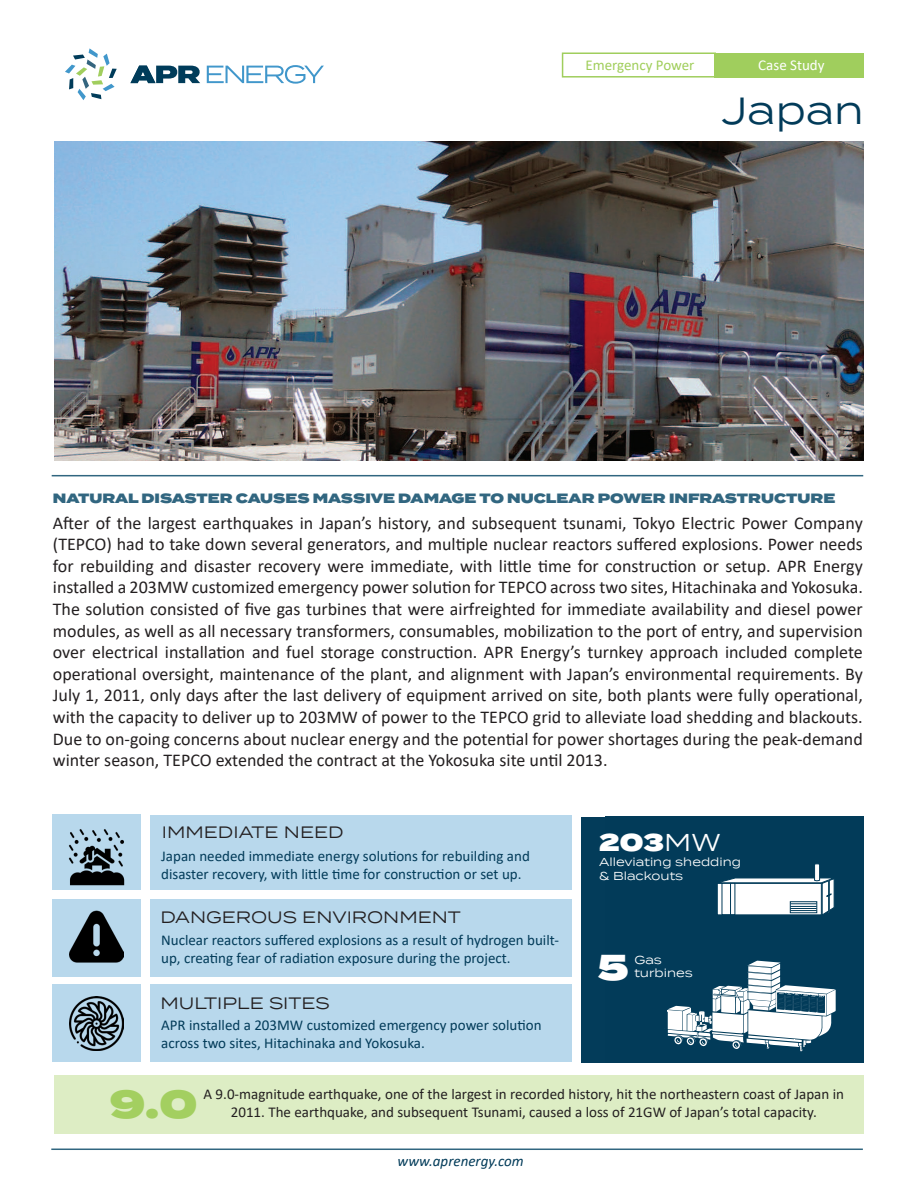
<style>
.page{position:relative;width:918px;height:1188px;background:#fff}
.page>*{position:absolute;margin:0;border:0;box-sizing:border-box;transform-origin:0 0}
.t1{font:900 39px "Termina";color:#a3cf60}
.t2{font:37.8px "Termina";color:#023b59}
.t3{font:900 36px "Termina";color:#fff}
.t4{font:900 24.3px "Termina";color:#fff}
.t5{font:18px/21.6px "Calibri";color:#231f20;text-align:justify}
.t6{font:16.5px "Termina";color:#231f20}
.t7{font:15px/18px "Calibri";color:#023b59}
.t8{font:15px/18px "Calibri";color:#231f20;text-align:center}
.t9{font:italic 15px "Calibri";color:#023b59}
.t10{font:15px "Calibri";color:#a0ce5b}
.t11{font:15px "Calibri";color:#fff}
.t12{font:900 13.5px "Termina";color:#316680}
.t13{font:11.55px/13.8px "Termina";color:#fff}
.s1{font-weight:400}
</style>
<div class="page">
<div style="left:54px;top:1076px;width:810px;height:58px;background:#ddedc4"></div>
<div style="left:53px;top:899px;width:88px;height:78px;background:#b8d8ec"></div>
<svg style="left:130px;top:66px;width:70px;height:17px"></svg>
<svg style="left:207px;top:65px;width:117px;height:19px"></svg>
<svg style="left:65px;top:48px;width:52px;height:52px"></svg>
<div style="left:581px;top:817px;width:24px;height:245px;background:#033c5a"></div>
<div style="left:605px;top:817px;width:258px;height:245px;background:#023b59"></div>
<svg style="left:665px;top:961px;width:171px;height:90px"></svg>
<svg style="left:715px;top:863px;width:121px;height:53px"></svg>
<div style="left:656px;top:822px;width:188px;height:238px;border:1px solid #023b59;border-radius:15px"></div>
<img style="left:54px;top:141px;width:810px;height:319px">
<hr style="left:51px;top:1149px;width:812px;height:1px;background:#316680">
<div style="left:714px;top:53px;width:150px;height:24px;background:#a0ce5d"></div>
<div style="left:562px;top:52px;width:154px;height:26px;border:2px solid #a0ce5d"></div>
<div style="left:150px;top:815px;width:422px;height:75px;background:#b8d8ec"></div>
<div style="left:53px;top:814px;width:88px;height:76px;background:#b8d8ec"></div>
<img style="left:68px;top:829px;width:57px;height:57px">
<div style="left:150px;top:899px;width:422px;height:78px;background:#b8d8ec"></div>
<img style="left:70px;top:910px;width:54px;height:53px">
<div style="left:53px;top:985px;width:88px;height:77px;background:#b8d8ec"></div>
<div style="left:150px;top:985px;width:422px;height:77px;background:#b8d8ec"></div>
<img style="left:70px;top:996px;width:54px;height:55px">
<hr style="left:52px;top:475px;width:811px;height:1px;background:#316680">
<p class="t10" style="left:585px;top:54px;width:111px">Emergency Power</p>
<p class="t11" style="left:758px;top:55px;width:68px">Case Study</p>
<p class="t2" style="left:722px;top:83px;width:144px">Japan</p>
<p class="t12" style="left:53px;top:488px;width:784px">NATURAL DISASTER CAUSES MASSIVE DAMAGE TO NUCLEAR POWER INFRASTRUCTURE</p>
<p class="t5" style="left:53px;top:511px;width:812px">After of the largest earthquakes in Japan’s history, and subsequent tsunami, Tokyo Electric Power Company (TEPCO) had to take down several generators, and multiple nuclear reactors suffered explosions. Power needs for rebuilding and disaster recovery were immediate, with little time for construction or setup. APR Energy installed a 203MW customized emergency power solution for TEPCO across two sites, Hitachinaka and Yokosuka.<br>The solution consisted of five gas turbines that were airfreighted for immediate availability and diesel power modules, as well as all necessary transformers, consumables, mobilization to the port of entry, and supervision over electrical installation and fuel storage construction. APR Energy’s turnkey approach included complete operational oversight, maintenance of the plant, and alignment with Japan’s environmental requirements. By July 1, 2011, only days after the last delivery of equipment arrived on site, both plants were fully operational, with the capacity to deliver up to 203MW of power to the TEPCO grid to alleviate load shedding and blackouts.<br>Due to on-going concerns about nuclear energy and the potential for power shortages during the peak-demand winter season, TEPCO extended the contract at the Yokosuka site until 2013.</p>
<p class="t6" style="left:162px;top:820px;width:183px">IMMEDIATE NEED</p>
<p class="t7" style="left:161px;top:847px;width:370px">Japan needed immediate energy solutions for rebuilding and disaster recovery, with little time for construction or set up.</p>
<p class="t6" style="left:160px;top:905px;width:302px">DANGEROUS ENVIRONMENT</p>
<p class="t7" style="left:161px;top:930px;width:399px">Nuclear reactors suffered explosions as a result of hydrogen built&shy;up, creating fear of radiation exposure during the project.</p>
<p class="t6" style="left:160px;top:991px;width:171px">MULTIPLE SITES</p>
<p class="t7" style="left:161px;top:1016px;width:382px">APR installed a 203MW customized emergency power solution across two sites, Hitachinaka and Yokosuka.</p>
<p class="t4" style="left:599px;top:825px;width:123px">203<span class="s1">MW</span></p>
<p class="t13" style="left:599px;top:855px;width:144px">Alleviating shedding &amp; Blackouts</p>
<p class="t3" style="left:598px;top:940px;width:33px">5</p>
<p class="t13" style="left:634px;top:952px;width:29px">Gas</p>
<p class="t13" style="left:634px;top:966px;width:60px">turbines</p>
<p class="t1" style="left:109px;top:1075px;width:89px">9.0</p>
<p class="t8" style="left:204px;top:1084px;width:642px">A 9.0-magnitude earthquake, one of the largest in recorded history, hit the northeastern coast of Japan in<br>2011. The earthquake, and subsequent Tsunami, caused a loss of 21GW of Japan’s total capacity.</p>
<p class="t9" style="left:398px;top:1150px;width:128px">www.aprenergy.com</p>
</div>
